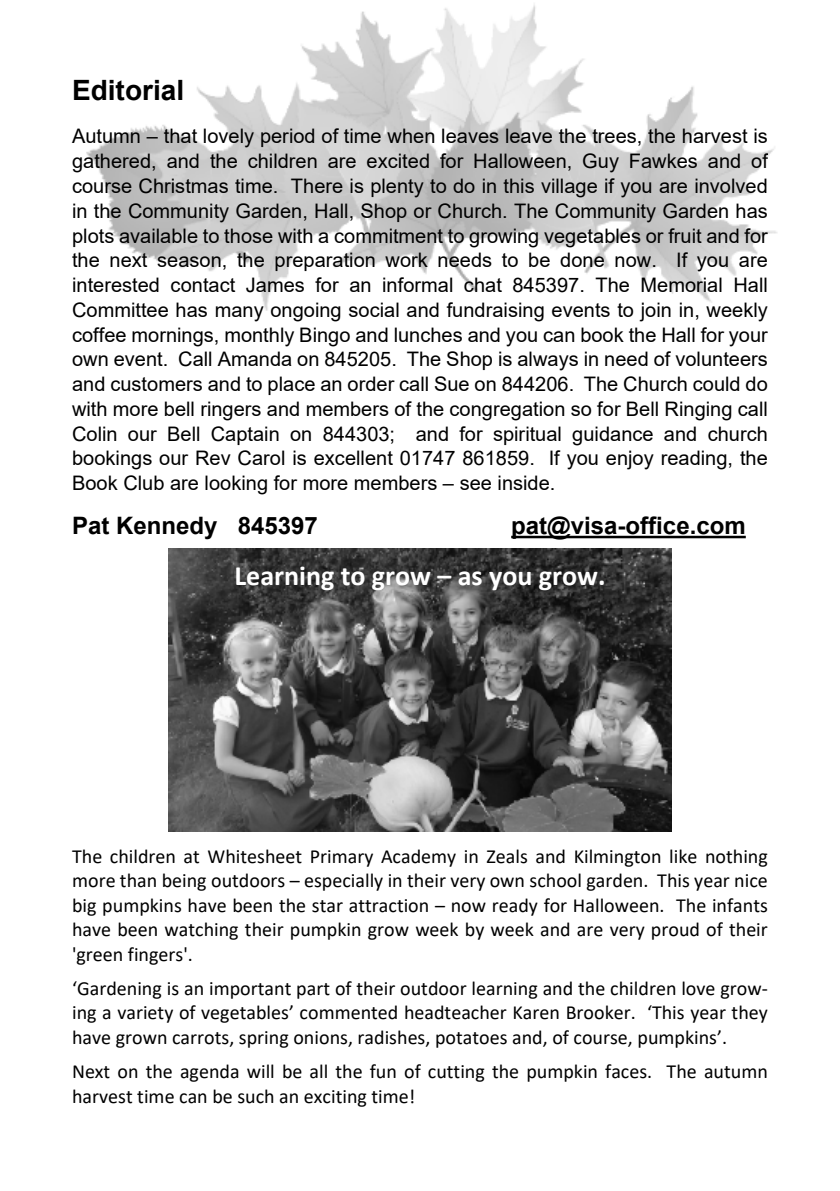
<style>
.page{position:relative;width:840px;height:1191px;background:#fff}
.page>*{position:absolute;margin:0;border:0;box-sizing:border-box;transform-origin:0 0}
.t1{font:700 28px "Calibri";color:#fff}
.t2{font:700 28px "Arial";color:#000}
.t3{font:700 24px "Arial";color:#000}
.t4{font:20px/24.8px "Arial";color:#000;text-align:justify}
.t5{font:20px/24.4px "Calibri";color:#000;text-align:justify}
</style>
<div class="page">
<img style="left:168px;top:549px;width:503px;height:283px">
<img style="left:86px;top:4px;width:690px;height:306px">
<hr style="left:511px;top:536px;width:234px;height:2px;background:#000">
<h1 class="t2" style="left:72px;top:80px;width:114px">Editorial</h1>
<p class="t4" style="left:72px;top:126px;width:697px">Autumn – that lovely period of time when leaves leave the trees, the harvest is gathered, and the children are excited for Halloween, Guy Fawkes and of course Christmas time. There is plenty to do in this village if you are involved in the Community Garden, Hall, Shop or Church. The Community Garden has plots available to those with a commitment to growing vegetables or fruit and for the next season, the preparation work needs to be done now. If you are interested contact James for an informal chat 845397. The Memorial Hall Committee has many ongoing social and fundraising events to join in, weekly coffee mornings, monthly Bingo and lunches and you can book the Hall for your own event. Call Amanda on 845205. The Shop is always in need of volunteers and customers and to place an order call Sue on 844206. The Church could do with more bell ringers and members of the congregation so for Bell Ringing call Colin our Bell Captain on 844303; and for spiritual guidance and church bookings our Rev Carol is excellent 01747 861859. If you enjoy reading, the Book Club are looking for more members – see inside.</p>
<p class="t3" style="left:72px;top:517px;width:247px">Pat Kennedy 845397</p>
<p class="t3" style="left:511px;top:517px;width:236px">pat@visa-office.com</p>
<h1 class="t1" style="left:234px;top:564px;width:372px">Learning to grow – as you grow.</h1>
<p class="t5" style="left:72px;top:845px;width:697px">The children at Whitesheet Primary Academy in Zeals and Kilmington like nothing more than being outdoors – especially in their very own school garden. This year nice big pumpkins have been the star attraction – now ready for Halloween. The infants have been watching their pumpkin grow week by week and are very proud of their 'green fingers'.</p>
<p class="t5" style="left:72px;top:977px;width:697px">‘Gardening is an important part of their outdoor learning and the children love grow&shy;ing a variety of vegetables’ commented headteacher Karen Brooker. ‘This year they have grown carrots, spring onions, radishes, potatoes and, of course, pumpkins’.</p>
<p class="t5" style="left:72px;top:1061px;width:697px">Next on the agenda will be all the fun of cutting the pumpkin faces. The autumn harvest time can be such an exciting time!</p>
</div>
